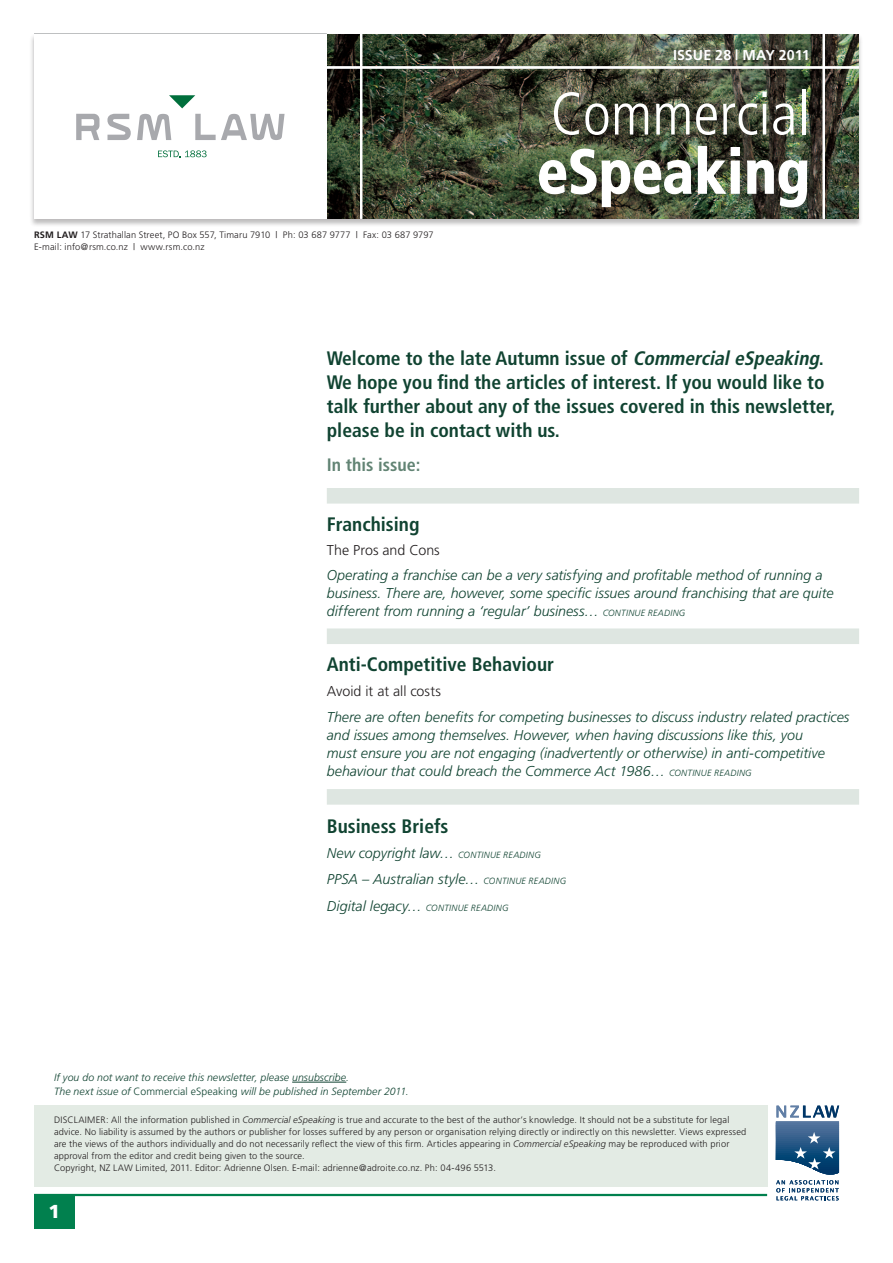
<style>
.page{position:relative;width:893px;height:1263px;background:#fff}
.page>*{position:absolute;margin:0;border:0;box-sizing:border-box;transform-origin:0 0}
.t1{font:700 condensed 61.8px "Frutiger";color:#fff}
.t2{font:300 condensed 60.3px "Frutiger";color:#fff}
.t3{font:700 condensed 19.5px/24px "Frutiger";color:#104331}
.t4{font:900 18.75px "Frutiger";color:#fff}
.t5{font:700 condensed 18px "Frutiger";color:#628474}
.t6{font:italic 300 14.25px/18px "Frutiger";color:#104331}
.t7{font:300 14.25px "Frutiger";color:#231f20}
.t8{font:700 14.25px "Frutiger";letter-spacing:.01em;color:#fff}
.t9{font:italic 300 10.5px/14.1px "Frutiger";letter-spacing:.01em;color:#104331}
.t10{font:300 9.3px/12px "Frutiger";letter-spacing:.015em;color:#231f20}
.t11{font:italic 300 9px "Frutiger";letter-spacing:.03em;color:#104331}
.s1{font-weight:700}
.s2{font-style:italic}
.s3{font-size:9px}
.s4{font-size:14.25px}
.s5{font-style:normal}
</style>
<div class="page">
<div style="left:29px;top:34px;width:835px;height:193px;background:#231f20;opacity:.3"></div>
<img style="left:327px;top:34px;width:532px;height:184px">
<div style="left:539px;top:89px;width:277px;height:128px;background:#231f20;opacity:.3"></div>
<img style="left:538px;top:145px;width:270px;height:63px">
<div style="left:34px;top:1106px;width:733px;height:81px;background:#e3ebe4"></div>
<hr style="left:34px;top:1194px;width:733px;height:2px;background:#01804e">
<div style="left:34px;top:1194px;width:40px;height:35px;background:#01804e"></div>
<hr style="left:292px;top:1082px;width:54px;height:1px;background:#104331">
<div style="left:34px;top:30px;width:293px;height:189px;background:linear-gradient(to right,#fff,#fff)"></div>
<svg style="left:327px;top:488px;width:532px;height:317px"></svg>
<hr style="left:360px;top:34px;width:2px;height:185px;background:#fff">
<hr style="left:823px;top:34px;width:2px;height:185px;background:#fff">
<hr style="left:34px;top:66px;width:825px;height:3px;background:#fff">
<svg style="left:776px;top:1105px;width:63px;height:95px"></svg>
<div style="left:34px;top:34px;width:293px;height:185px;background:#fff"></div>
<svg style="left:76px;top:114px;width:23px;height:26px"></svg>
<svg style="left:107px;top:114px;width:64px;height:26px"></svg>
<svg style="left:195px;top:114px;width:90px;height:26px"></svg>
<svg style="left:169px;top:95px;width:26px;height:13px"></svg>
<svg style="left:158px;top:150px;width:49px;height:7px"></svg>
<h3 class="t8" style="left:673px;top:47px;width:138px">ISSUE 28 | MAY 2011</h3>
<p class="t10" style="left:34px;top:229px;width:401px"><span class="s1">RSM Law</span> 17 Strathallan Street, PO Box 557, Timaru 7910 | Ph: 03 687 9777 | Fax: 03 687 9797<br>E-mail: info@rsm.co.nz | www.rsm.co.nz</p>
<h2 class="t2" style="left:550px;top:79px;width:261px">Commercial</h2>
<h1 class="t1" style="left:537px;top:135px;width:274px">eSpeaking</h1>
<h3 class="t3" style="left:327px;top:347px;width:510px">Welcome to the late Autumn issue of <span class="s2">CommercialeSpeaking</span>.<br>We hope you find the articles of interest. If you would like to talk further about any of the issues covered in this newsletter, please be in contact with us.</h3>
<h3 class="t5" style="left:327px;top:454px;width:95px">In this issue:</h3>
<h3 class="t3" style="left:327px;top:512px;width:94px">Franchising</h3>
<h3 class="t7" style="left:327px;top:542px;width:114px">The Pros and Cons</h3>
<h3 class="t6" style="left:327px;top:566px;width:508px">Operating a franchise can be a very satisfying and profitable method of running a business. There are, however, some specific issues around franchising that are quite different from running a ‘regular’ business… <span class="s3">CONTINUE READING</span></h3>
<h3 class="t3" style="left:327px;top:653px;width:229px">Anti-Competitive Behaviour</h3>
<h3 class="t7" style="left:327px;top:683px;width:116px">Avoid it at all costs</h3>
<p class="t6" style="left:327px;top:708px;width:524px">There are often benefits for competing businesses to discuss industry related practices and issues among themselves. However, when having discussions like this, you<br>must ensure you are not engaging (inadvertently or otherwise) in anti-competitive behaviour that could breach the Commerce Act 1986… <span class="s3">CONTINUE READING</span></p>
<h3 class="t3" style="left:327px;top:814px;width:123px">Business Briefs</h3>
<h3 class="t6" style="left:327px;top:839px;width:241px;line-height:26.5px">New copyright law… <span class="s3">CONTINUE READING<br></span>PPSA – Australian style… <span class="s3">CONTINUE READING</span></h3>
<p class="t11" style="left:327px;top:902px;width:183px"><span class="s4">Digital legacy…</span> CONTINUE READING</p>
<p class="t9" style="left:54px;top:1070px;width:356px">If you do not want to receive this newsletter, please unsubscribe.<br>The next issue of <span class="s5">Commercial eSpeaking</span> will be published in September 2011.</p>
<p class="t10" style="left:54px;top:1113px;width:694px">DISCLAIMER: All the information published in <span class="s2">Commercial eSpeaking</span> is true and accurate to the best of the author’s knowledge. It should not be a substitute for legal advice. No liability is assumed by the authors or publisher for losses suffered by any person or organisation relying directly or indirectly on this newsletter. Views expressed are the views of the authors individually and do not necessarily reflect the view of this firm. Articles appearing in <span class="s2">Commercial eSpeaking</span> may be reproduced with prior approval from the editor and credit being given to the source.<br>Copyright, NZ LAW Limited, 2011. Editor: Adrienne Olsen. E-mail: adrienne@adroite.co.nz. Ph: 04-496 5513.</p>
<h3 class="t4" style="left:48px;top:1200px;width:13px">1</h3>
</div>
